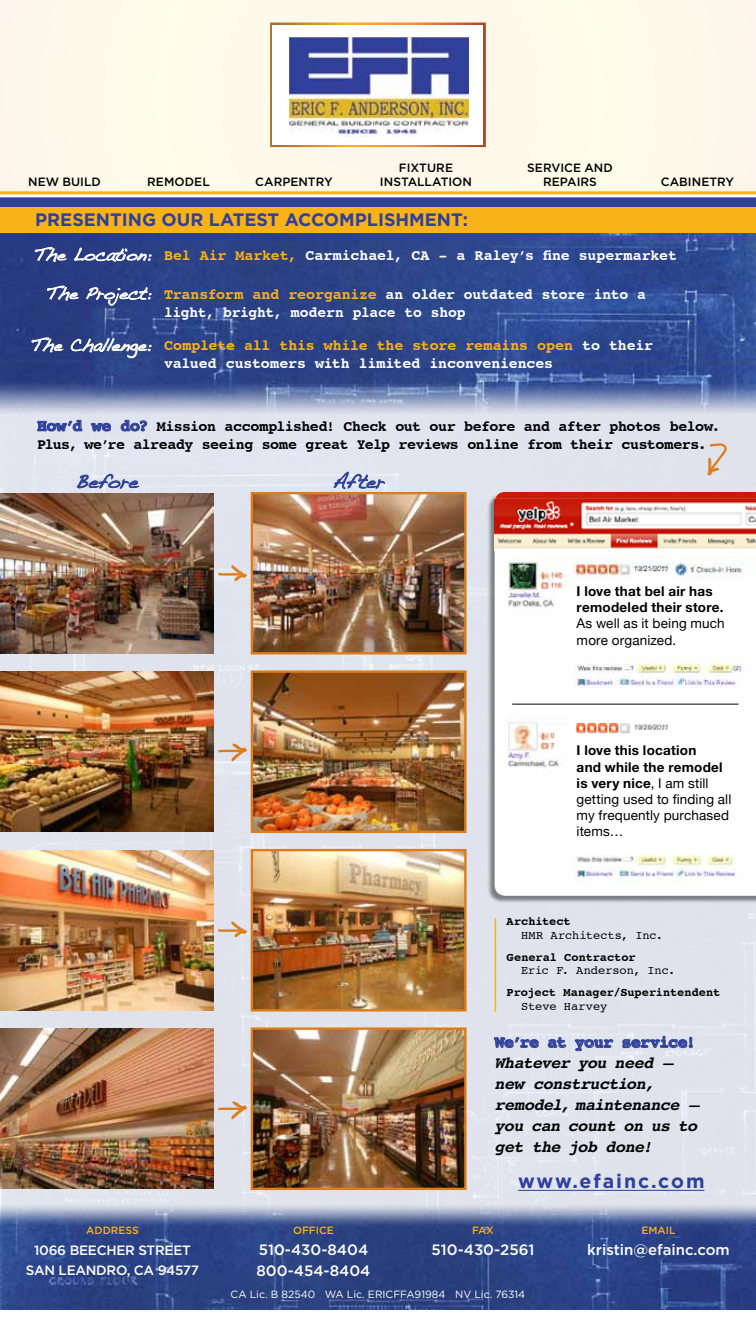
<style>
.page{position:relative;width:756px;height:1340px;background:#fff}
.page>*{position:absolute;margin:0;border:0;box-sizing:border-box;transform-origin:0 0}
.t1{font:700 19.5px "Gotham";color:#2f419a}
.t2{font:19.5px "Handwriting Dakota";color:#2f419a}
.t3{font:700 18px "Gotham";color:#2f419a}
.t4{font:17.25px "Handwriting Dakota";letter-spacing:.005em;color:#fff}
.t5{font:italic 700 16.5px/21px "Courier";letter-spacing:-.035em;color:#000}
.t6{font:700 16.5px "Courier";letter-spacing:-.035em;color:#2f419a}
.t7{font:700 15px/18px "Courier";letter-spacing:-.01em;color:#fff}
.t8{font:700 15px/18px "Courier";letter-spacing:-.03em;color:#000}
.t9{font:500 15px/21px "Gotham";color:#fff}
.t10{font:13.5px/16.2px "Helvetica Neue";letter-spacing:.01em;color:#000}
.t11{font:700 13.5px/16.2px "Helvetica Neue";letter-spacing:.02em;color:#000}
.t12{font:500 13.5px/19.5px "Gotham";letter-spacing:-.02em;color:#fff;text-align:center}
.t13{font:500 12px/14.4px "Gotham";letter-spacing:.005em;color:#000;text-align:center}
.t14{font:700 12px "Courier";color:#000}
.t15{font:12px "Courier";letter-spacing:-.005em;color:#000}
.t16{font:10.5px "Gotham";color:#fff}
.t17{font:500 10.5px "Gotham";color:#f9b218}
.s1{color:#f9b218}
.s2{font-size:16.5px;color:#2f419a}
.s3{font-weight:700}
</style>
<div class="page">
<div style="left:0;top:470px;width:756px;height:734px;background:#e0e3ec"></div>
<svg style="left:0;top:205px;width:756px;height:3px;background:#72666e"></svg>
<div style="left:487px;top:493px;width:269px;height:410px;background:#000;opacity:.45"></div>
<svg style="left:495px;top:551px;width:261px;height:344px"></svg>
<div style="left:0;top:0;width:756px;height:193px;background:#fefaea"></div>
<div style="left:0;top:197px;width:756px;height:8px;background:#2f419a"></div>
<hr style="left:0;top:191px;width:756px;height:3px;background:#f9b218">
<img style="left:0;top:1204px;width:756px;height:105px">
<hr style="left:518px;top:1189px;width:187px;height:1px;background:#2f419a">
<img style="left:0;top:233px;width:756px;height:237px">
<div style="left:0;top:208px;width:756px;height:25px;background:#f9b218"></div>
<hr style="left:495px;top:918px;width:1px;height:93px;background:#f9b218">
<svg style="left:215px;top:743px;width:32px;height:18px"></svg>
<svg style="left:215px;top:1101px;width:32px;height:17px"></svg>
<div style="left:495px;top:492px;width:261px;height:6px;background:#c71c0a"></div>
<img style="left:494px;top:498px;width:262px;height:53px">
<svg style="left:494px;top:1035px;width:45px;height:12px"></svg>
<svg style="left:548px;top:1037px;width:18px;height:10px"></svg>
<svg style="left:575px;top:1039px;width:38px;height:11px"></svg>
<svg style="left:623px;top:1035px;width:70px;height:18px"></svg>
<div style="left:270px;top:22px;width:216px;height:125px;background:#fff;border:5px solid #fff"></div>
<img style="left:289px;top:38px;width:180px;height:99px">
<svg style="left:37px;top:419px;width:45px;height:12px"></svg>
<svg style="left:91px;top:423px;width:20px;height:8px"></svg>
<svg style="left:121px;top:420px;width:26px;height:11px"></svg>
<img style="left:0;top:493px;width:214px;height:160px">
<img style="left:0;top:671px;width:214px;height:160px">
<img style="left:0;top:850px;width:214px;height:160px">
<img style="left:0;top:1028px;width:214px;height:160px">
<img style="left:254px;top:495px;width:210px;height:156px">
<div style="left:251px;top:492px;width:216px;height:162px;border:2px solid #dd7c1b"></div>
<img style="left:254px;top:673px;width:210px;height:157px">
<div style="left:251px;top:670px;width:216px;height:163px;border:2px solid #dd7c1b"></div>
<img style="left:254px;top:851px;width:210px;height:157px">
<div style="left:251px;top:848px;width:216px;height:163px;border:2px solid #dd7c1b"></div>
<img style="left:254px;top:1030px;width:210px;height:156px">
<div style="left:251px;top:1027px;width:216px;height:162px;border:2px solid #dd7c1b"></div>
<svg style="left:34px;top:246px;width:34px;height:16px"></svg>
<svg style="left:74px;top:247px;width:78px;height:15px"></svg>
<svg style="left:47px;top:285px;width:33px;height:16px"></svg>
<svg style="left:86px;top:287px;width:66px;height:19px"></svg>
<svg style="left:31px;top:337px;width:33px;height:15px"></svg>
<svg style="left:70px;top:338px;width:82px;height:20px;background:#5e70a3"></svg>
<svg style="left:77px;top:473px;width:63px;height:16px"></svg>
<svg style="left:333px;top:471px;width:53px;height:18px"></svg>
<img style="left:505px;top:556px;width:69px;height:64px">
<img style="left:505px;top:716px;width:69px;height:65px">
<img style="left:573px;top:556px;width:183px;height:25px">
<img style="left:573px;top:715px;width:183px;height:25px">
<img style="left:573px;top:657px;width:183px;height:30px">
<img style="left:573px;top:854px;width:183px;height:30px">
<hr style="left:512px;top:703px;width:226px;height:1px;background:#000">
<svg style="left:215px;top:564px;width:32px;height:17px"></svg>
<svg style="left:215px;top:921px;width:32px;height:16px"></svg>
<svg style="left:701px;top:378px;width:29px;height:99px;background:#bdc0d1"></svg>
<p class="t13" style="left:28px;top:174px;width:74px">NEW BUILD</p>
<p class="t13" style="left:147px;top:174px;width:64px">REMODEL</p>
<p class="t13" style="left:255px;top:174px;width:79px">CARPENTRY</p>
<p class="t13" style="left:380px;top:160px;width:91px">FIXTURE<br>INSTALLATION</p>
<p class="t13" style="left:527px;top:160px;width:87px">SERVICE AND<br>REPAIRS</p>
<p class="t3" style="left:35px;top:209px;width:434px">PRESENTING OUR LATEST ACCOMPLISHMENT:</p>
<p class="t13" style="left:661px;top:174px;width:75px">CABINETRY</p>
<p class="t4" style="left:34px;top:244px;width:118px">The Location:</p>
<p class="t4" style="left:46px;top:283px;width:106px">The Project:</p>
<p class="t4" style="left:31px;top:334px;width:122px">The Challenge:</p>
<p class="t7" style="left:164px;top:245px;width:515px"><span class="s1">Bel Air Market,</span> Carmichael, CA - a Raley’s fine supermarket</p>
<p class="t7" style="left:164px;top:284px;width:483px"><span class="s1">Transform and reorganize</span> an older outdated store into a light, bright, modern place to shop</p>
<p class="t7" style="left:164px;top:335px;width:490px"><span class="s1">Complete all this while the store remains open</span> to their valued customers with limited inconveniences</p>
<p class="t8" style="left:37px;top:416px;width:685px"><span class="s2">How’d we do?</span> Mission accomplished! Check out our before and after photos below.<br>Plus, we’re already seeing some great Yelp reviews online from their customers.</p>
<h1 class="t2" style="left:76px;top:469px;width:64px">Before</h1>
<h1 class="t2" style="left:333px;top:469px;width:53px">After</h1>
<p class="t17" style="left:86px;top:1224px;width:54px">ADDRESS</p>
<p class="t12" style="left:26px;top:1240px;width:175px">1066 BEECHER STREET<br>SAN LEAN DRO, CA 94577</p>
<p class="t17" style="left:293px;top:1224px;width:42px">OFFICE</p>
<p class="t9" style="left:257px;top:1238px;width:115px">510-430-8404<br>800-454-8404</p>
<p class="t11" style="left:577px;top:582px;width:148px">I love that bel air has remodeled their store.</p>
<p class="t10" style="left:577px;top:615px;width:150px">As well as it being much more organized.</p>
<p class="t10" style="left:577px;top:742px;width:156px"><span class="s3">I love this location<br>and while the remodel is very nice</span>, I am still getting used to finding all my frequently purchased items…</p>
<p class="t14" style="left:507px;top:911px;width:66px">Architect</p>
<p class="t15" style="left:521px;top:925px;width:144px">HMR Architects, Inc.</p>
<p class="t14" style="left:507px;top:947px;width:131px">General Contractor</p>
<p class="t15" style="left:521px;top:961px;width:156px">Eric F. Anderson, Inc.</p>
<p class="t14" style="left:507px;top:982px;width:215px">Project Manager/Superintendent</p>
<p class="t15" style="left:521px;top:996px;width:88px">Steve Harvey</p>
<p class="t6" style="left:495px;top:1028px;width:203px">We’re at your service!</p>
<p class="t5" style="left:495px;top:1051px;width:206px">Whatever you need – new construction, remodel, maintenance – you can count on us to get the job done!</p>
<h1 class="t1" style="left:518px;top:1169px;width:188px">WWW.EFAINC.COM</h1>
<p class="t17" style="left:472px;top:1224px;width:23px">FAX</p>
<p class="t9" style="left:432px;top:1238px;width:104px">510-430-2561</p>
<p class="t17" style="left:641px;top:1224px;width:36px">EMAIL</p>
<p class="t9" style="left:587px;top:1238px;width:144px">KRISTIN@EFAINC.COM</p>
<p class="t16" style="left:231px;top:1286px;width:296px">CA Lic. B 82540 WA Lic. ERICFFA91984 NV Lic. 76314</p>
</div>
